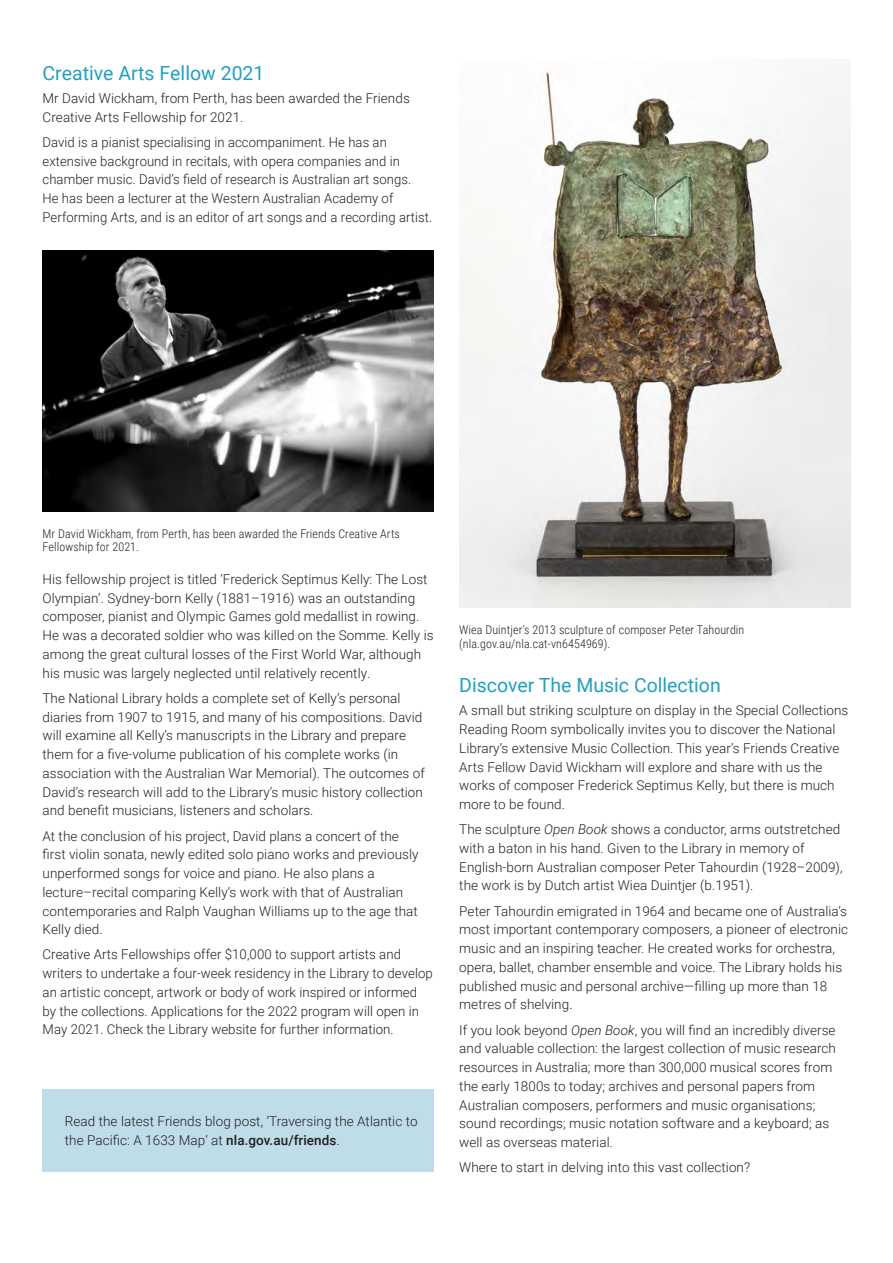
<style>
.page{position:relative;width:893px;height:1263px;background:#fff}
.page>*{position:absolute;margin:0;border:0;box-sizing:border-box;transform-origin:0 0}
.article_headings{font:19.5px "Roboto";color:#20a0c1}
.body_text{font:300 13.5px/18.8px "Roboto";letter-spacing:.005em;color:#231f20}
.book_titles{font:300 13.5px/18.8px "Roboto";letter-spacing:.005em;color:#231f20}
.Bold_sub_heads{font:300 13.5px "Roboto";letter-spacing:.005em;color:#231f20}
.caption{font:300 12px/13.5px "Roboto Condensed";letter-spacing:.01em;color:#231f20}
.s1{font-weight:500}
.s2{font-style:italic}
</style>
<div class="page">
<img style="left:43px;top:251px;width:391px;height:261px">
<img style="left:459px;top:72px;width:391px;height:535px">
<div style="left:43px;top:1090px;width:391px;height:82px;background:#bfdce9"></div>
<p class="article_headings" style="left:43px;top:59px;width:224px">Creative Arts Fellow 2021</p>
<p class="body_text" style="left:43px;top:88px;width:369px">Mr David Wickham, from Perth, has been awarded the Friends<br>Creative Arts Fellowship for 2021.</p>
<p class="body_text" style="left:43px;top:132px;width:391px">David is a pianist specialising in accompaniment. He has an extensive background in recitals, with opera companies and in chamber music. David’s field of research is Australian art songs.<br>He has been a lecturer at the Western Australian Academy of Performing Arts, and is an editor of art songs and a recording artist.</p>
<p class="caption" style="left:43px;top:526px;width:359px">Mr David Wickham, from Perth, has been awarded the Friends Creative Arts<br>Fellowship for 2021.</p>
<p class="body_text" style="left:43px;top:569px;width:393px">His fellowship project is titled ‘Frederick Septimus Kelly: The Lost Olympian’. Sydney-born Kelly (1881–1916) was an outstanding composer, pianist and Olympic Games gold medallist in rowing.<br>He was a decorated soldier who was killed on the Somme. Kelly is among the great cultural losses of the First World War, although his music was largely neglected until relatively recently.</p>
<p class="body_text" style="left:43px;top:688px;width:384px">The National Library holds a complete set of Kelly’s personal diaries from 1907 to 1915, and many of his compositions. David will examine all Kelly’s manuscripts in the Library and prepare them for a five-volume publication of his complete works (in association with the Australian War Memorial). The outcomes of David’s research will add to the Library’s music history collection and benefit musicians, listeners and scholars.</p>
<p class="body_text" style="left:43px;top:826px;width:378px">At the conclusion of his project, David plans a concert of the first violin sonata, newly edited solo piano works and previously unperformed songs for voice and piano. He also plans a lecture–recital comparing Kelly’s work with that of Australian contemporaries and Ralph Vaughan Williams up to the age that Kelly died.</p>
<p class="body_text" style="left:43px;top:945px;width:392px">Creative Arts Fellowships offer $10,000 to support artists and writers to undertake a four-week residency in the Library to develop an artistic concept, artwork or body of work inspired or informed by the collections. Applications for the 2022 program will open in May 2021. Check the Library website for further information.</p>
<p class="book_titles" style="left:65px;top:1111px;width:354px">Read the latest Friends blog post, ‘Traversing the Atlantic to the Pacific: A 1633 Map’ at <span class="s1">nla.gov.au/friends</span>.</p>
<p class="caption" style="left:459px;top:623px;width:287px">Wiea Duintjer’s 2013 sculpture of composer Peter Tahourdin (nla.gov.au/nla.cat-vn6454969).</p>
<p class="article_headings" style="left:459px;top:672px;width:263px">Discover The Music Collection</p>
<p class="body_text" style="left:459px;top:701px;width:391px">A small but striking sculpture on display in the Special Collections Reading Room symbolically invites you to discover the National Library’s extensive Music Collection. This year’s Friends Creative Arts Fellow David Wickham will explore and share with us the works of composer Frederick Septimus Kelly, but there is much more to be found.</p>
<p class="body_text" style="left:459px;top:819px;width:385px">The sculpture <span class="s2">Open Book</span> shows a conductor, arms outstretched with a baton in his hand. Given to the Library in memory of English-born Australian composer Peter Tahourdin (1928–2009), the work is by Dutch artist Wiea Duintjer (b.1951).</p>
<p class="body_text" style="left:459px;top:901px;width:390px">Peter Tahourdin emigrated in 1964 and became one of Australia’s most important contemporary composers, a pioneer of electronic music and an inspiring teacher. He created works for orchestra, opera, ballet, chamber ensemble and voice. The Library holds his published music and personal archive—filling up more than 18 metres of shelving.</p>
<p class="body_text" style="left:459px;top:1020px;width:378px">If you look beyond <span class="s2">Open Book</span>, you will find an incredibly diverse and valuable collection: the largest collection of music research resources in Australia; more than 300,000 musical scores from the early 1800s to today; archives and personal papers from Australian composers, performers and music organisations; sound recordings; music notation software and a keyboard; as well as overseas material.</p>
<p class="Bold_sub_heads" style="left:459px;top:1158px;width:292px">Where to start in delving into this vast collection?</p>
</div>
